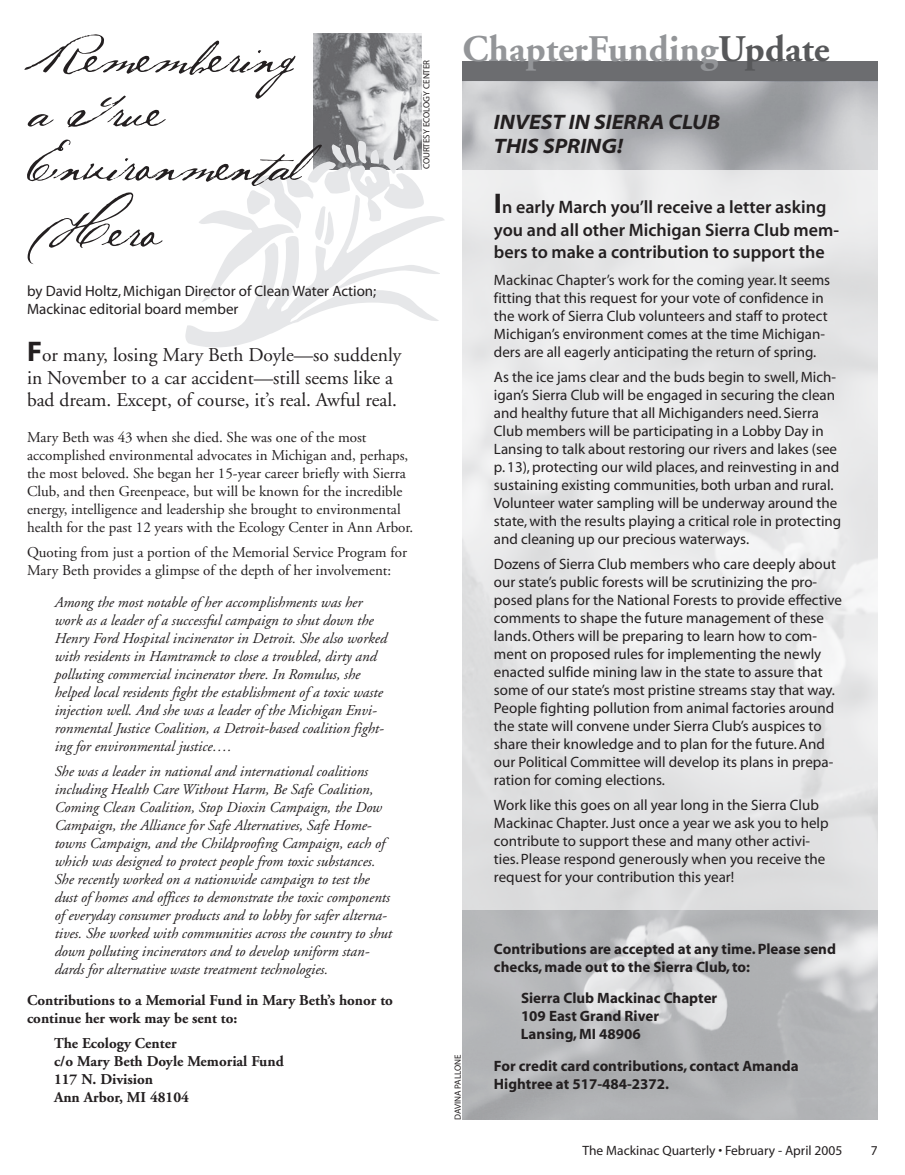
<style>
.page{position:relative;width:905px;height:1175px;background:#fff}
.page>*{position:absolute;margin:0;border:0;box-sizing:border-box;transform-origin:0 0}
.t1{font:54px/54px "Baker Script";letter-spacing:-.035em;color:#231f20}
.t2{font:700 37.5px "Adobe Garamond";color:#939598}
.t3{font:21px/24px "Myriad MM It 700 700";color:#231f20}
.t4{font:19.5px/22.5px "Adobe Garamond";color:#231f20}
.t5{font:18px/22.5px "Myriad MM 565 600";color:#231f20}
.t6{font:15px/18px "Myriad MM 400 600";color:#231f20}
.t7{font:italic 15px/18px "Adobe Garamond";color:#231f20}
.t8{font:15px/18px "Adobe Garamond";color:#231f20}
.t9{font:15px/18px "Myriad MM 700 600";color:#231f20}
.t10{font:700 15px/18px "Adobe Garamond";color:#231f20}
.t11{font:13.5px "Myriad MM 400 600";color:#231f20}
.t12{font:9px "Myriad MM 400 600";color:#231f20}
.s1{font-family:"Myriad MM SC700 700 600";font-size:28.5px}
.s2{color:#57585a}
</style>
<div class="page">
<div style="left:462px;top:61px;width:416px;height:21px;background:#6c6d70"></div>
<img style="left:462px;top:81px;width:415px;height:89px">
<img style="left:462px;top:910px;width:415px;height:209px">
<img style="left:313px;top:34px;width:108px;height:107px">
<svg style="left:313px;top:141px;width:109px;height:29px;background:#8f9093"></svg>
<h1 class="t1" style="left:27px;top:27px;width:293px">Remembering a True<br>Environmental</h1>
<h1 class="t1" style="left:42px;top:201px;width:117px">Hero</h1>
<p class="t6" style="left:27px;top:283px;width:351px">by David Holtz, Michigan Director of Clean Water Action;<br>Mackinac editorial board member</p>
<h3 class="t4" style="left:27px;top:344px;width:376px"><span class="s1">F</span>or many, losing Mary Beth Doyle—so suddenly in November to a car accident—still seems like a bad dream. Except, of course, it’s real. Awful real.</h3>
<p class="t8" style="left:27px;top:429px;width:388px">Mary Beth was 43 when she died. She was one of the most accomplished environmental advocates in Michigan and, perhaps, the most beloved. She began her 15-year career briefly with Sierra Club, and then Greenpeace, but will be known for the incredible energy, intelligence and leadership she brought to environmental health for the past 12 years with the Ecology Center in Ann Arbor.</p>
<p class="t8" style="left:27px;top:544px;width:381px">Quoting from just a portion of the Memorial Service Program for<br>Mary Beth provides a glimpse of the depth of her involvement:</p>
<p class="t7" style="left:54px;top:593px;width:334px">Among the most notable of her accomplishments was her work as a leader of a successful campaign to shut down the Henry Ford Hospital incinerator in Detroit. She also worked with residents in Hamtramck to close a troubled, dirty and polluting commercial incinerator there. In Romulus, she helped local residents fight the establishment of a toxic waste injection well. And she was a leader of the Michigan Envi&shy;ronmental Justice Coalition, a Detroit-based coalition fight&shy;ing for environmental justice….</p>
<p class="t7" style="left:54px;top:762px;width:339px">She was a leader in national and international coalitions including Health Care Without Harm, Be Safe Coalition, Coming Clean Coalition, Stop Dioxin Campaign, the Dow Campaign, the Alliance for Safe Alternatives, Safe Home&shy;towns Campaign, and the Childproofing Campaign, each of which was designed to protect people from toxic substances.<br>She recently worked on a nationwide campaign to test the dust of homes and offices to demonstrate the toxic components of everyday consumer products and to lobby for safer alterna&shy;tives. She worked with communities across the country to shut down polluting incinerators and to develop uniform stan&shy;dards for alternative waste treatment technologies.</p>
<p class="t10" style="left:27px;top:991px;width:367px">Contributions to a Memorial Fund in Mary Beth’s honor to continue her work may be sent to:</p>
<p class="t10" style="left:54px;top:1034px;width:231px">The Ecology Center<br>c/o Mary Beth Doyle Memorial Fund<br>117 N. Division<br>Ann Arbor, MI 48104</p>
<p class="t12" style="left:422px;top:169px;width:111px;rotate:-90deg">courtesy ecology center</p>
<h2 class="t2" style="left:462px;top:29px;width:368px">ChapterFunding<span class="s2">Update</span></h2>
<h3 class="t3" style="left:494px;top:111px;width:227px">INVEST IN SIERRA CLUB<br>THIS SPRING!</h3>
<p class="t12" style="left:453px;top:1119px;width:67px;rotate:-90deg">davina pallone</p>
<p class="t5" style="left:494px;top:197px;width:346px"><span class="s1">I</span>n early March you’ll receive a letter asking you and all other Michigan Sierra Club mem&shy;bers to make a contribution to support the</p>
<p class="t6" style="left:494px;top:272px;width:338px">Mackinac Chapter’s work for the coming year. It seems fitting that this request for your vote of confidence in the work of Sierra Club volunteers and staff to protect Michigan’s environment comes at the time Michigan&shy;ders are all eagerly anticipating the return of spring.</p>
<p class="t6" style="left:494px;top:369px;width:349px">As the ice jams clear and the buds begin to swell, Mich&shy;igan’s Sierra Club will be engaged in securing the clean and healthy future that all Michiganders need. Sierra Club members will be participating in a Lobby Day in Lansing to talk about restoring our rivers and lakes (see p. 13), protecting our wild places, and reinvesting in and sustaining existing communities, both urban and rural.<br>Volunteer water sampling will be underway around the state, with the results playing a critical role in protecting and cleaning up our precious waterways.</p>
<p class="t6" style="left:494px;top:555px;width:349px">Dozens of Sierra Club members who care deeply about our state’s public forests will be scrutinizing the pro&shy;posed plans for the N ational Forests to provide effective comments to shape the future management of these lands. Others will be preparing to learn how to com&shy;ment on proposed rules for implementing the newly enacted sulfide mining law in the state to assure that some of our state’s most pristine streams stay that way.<br>People fighting pollution from animal factories around the state will convene under Sierra Club’s auspices to share their knowledge and to plan for the future. And our Political Committee will develop its plans in prepa&shy;ration for coming elections.</p>
<p class="t6" style="left:494px;top:796px;width:336px">Work like this goes on all year long in the Sierra Club Mackinac Chapter. Just once a year we ask you to help contribute to support these and many other activi&shy;ties. Please respond generously when you receive the request for your contribution this year!</p>
<p class="t9" style="left:494px;top:940px;width:343px">Contributions are accepted at any time. Please send checks, made out to the Sierra Club, to:</p>
<p class="t9" style="left:521px;top:990px;width:198px">Sierra Club Mackinac Chapter<br>109 East Grand River<br>Lansing, MI 48906</p>
<p class="t9" style="left:494px;top:1057px;width:306px">For credit card contributions, contact Amanda<br>Hightree at 517-484-2372.</p>
<p class="t11" style="left:582px;top:1143px;width:261px">The Mackinac Quarterly • February - April 2005</p>
<p class="t11" style="left:870px;top:1143px;width:8px">7</p>
</div>
